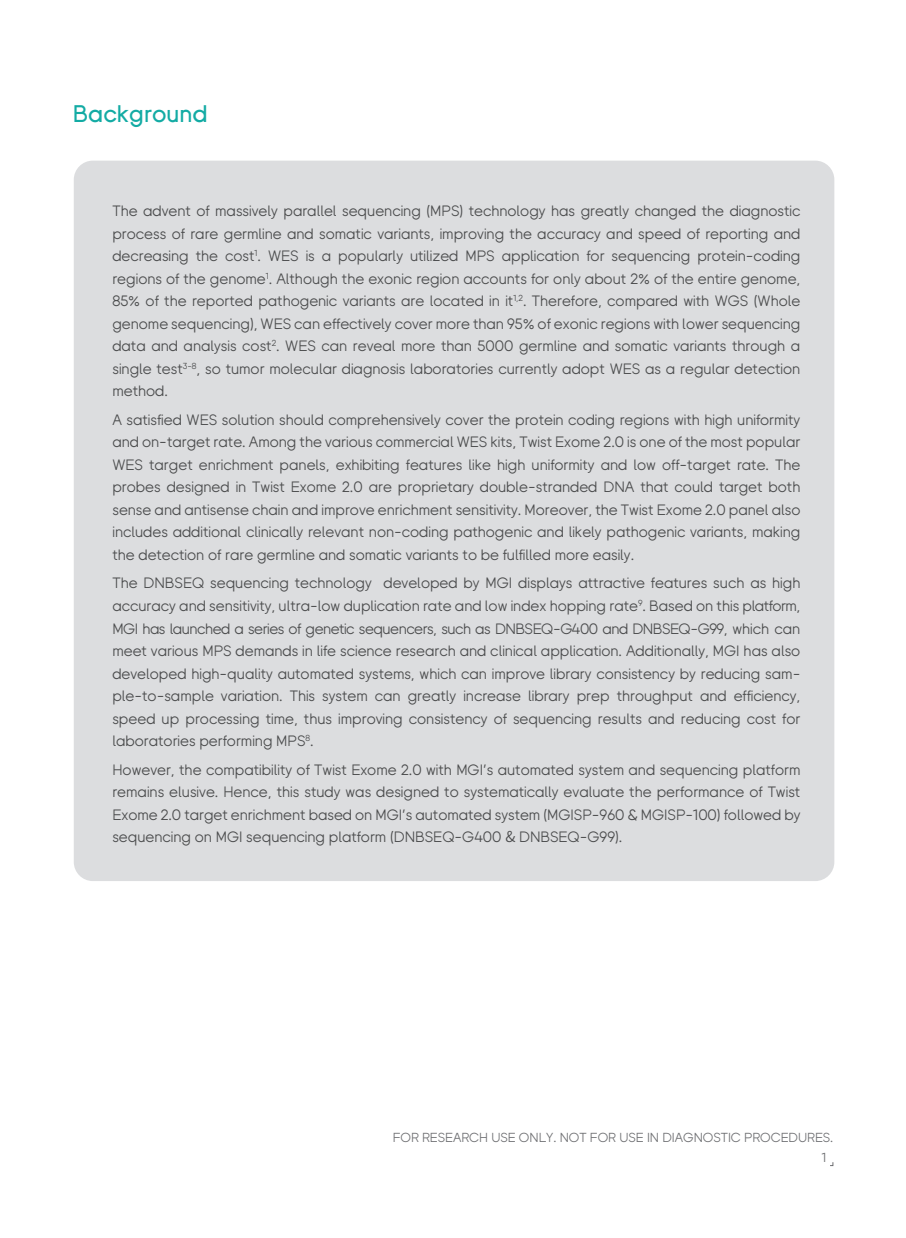
<style>
.page{position:relative;width:906px;height:1238px;background:#fff}
.page>*{position:absolute;margin:0;border:0;box-sizing:border-box;transform-origin:0 0}
.t1{font:500 24px "BGI";letter-spacing:.005em;color:#13aba4}
.t2{font:15px/22.5px "BGI";color:#4b4c4d;text-align:justify}
.t3{font:13.05px "BGI";color:#6d6e71}
.s1{font-family:"Source Han Sans CN"}
</style>
<div class="page">
<div style="left:74px;top:161px;width:760px;height:720px;background:#dcdddf;border-radius:19px"></div>
<h1 class="t1" style="left:73px;top:102px;width:136px">Background</h1>
<p class="t2" style="left:112px;top:201px;width:689px">The advent of massively parallel sequencing (MPS) technology has greatly changed the diagnostic process of rare germline and somatic variants, improving the accuracy and speed of reporting and decreasing the cost<sup>1</sup>. WES is a popularly utilized MPS application for sequencing protein-coding regions of the genome<sup>1</sup>. Although the exonic region accounts for only about 2% of the entire genome, 85% of the reported pathogenic variants are located in it<sup>1,2</sup>. Therefore, compared with WGS (Whole genome sequencing), WES can effectively cover more than 95% of exonic regions with lower sequencing data and analysis cost<sup>2</sup>. WES can reveal more than 5000 germline and somatic variants through a single test<sup>3-8</sup>, so tumor molecular diagnosis laboratories currently adopt WES as a regular detection method.</p>
<p class="t2" style="left:112px;top:409px;width:689px">A satisfied WES solution should comprehensively cover the protein coding regions with high uniformity and on-target rate. Among the various commercial WES kits, Twist Exome 2.0 is one of the most popular WES target enrichment panels, exhibiting features like high uniformity and low off-target rate. The probes designed in Twist Exome 2.0 are proprietary double-stranded DNA that could target both sense and antisense chain and improve enrichment sensitivity. Moreover, the Twist Exome 2.0 panel also includes additional clinically relevant non-coding pathogenic and likely pathogenic variants, making the detection of rare germline and somatic variants to be fulfilled more easily.</p>
<p class="t2" style="left:112px;top:573px;width:689px">The DNBSEQ sequencing technology developed by MGI displays attractive features such as high accuracy and sensitivity, ultra-low duplication rate and low index hopping rate<sup>9</sup>. Based on this platform, MGI has launched a series of genetic sequencers, such as DNBSEQ-G400 and DNBSEQ-G99, which can meet various MPS demands in life science research and clinical application. Additionally, MGI has also developed high-quality automated systems, which can improve library consistency by reducing sam&shy;ple-to-sample variation. This system can greatly increase library prep throughput and efficiency, speed up processing time, thus improving consistency of sequencing results and reducing cost for laboratories performing MPS<sup>8</sup>.</p>
<p class="t2" style="left:112px;top:759px;width:689px">However, the compatibility of Twist Exome 2.0 with MGI’s automated system and sequencing platform remains elusive. Hence, this study was designed to systematically evaluate the performance of Twist Exome 2.0 target enrichment based on MGI’s automated system (MGISP-960 &amp; MGISP-100) followed by sequencing on MGI sequencing platform (DNBSEQ-G400 <span class="s1">&amp;</span> DNBSEQ-G99).</p>
<p class="t3" style="left:393px;top:1131px;width:442px">FOR RESEARCH USE ONLY. NOT FOR USE IN DIAGNOSTIC PROCEDURES.</p>
<p class="t3" style="left:822px;top:1151px;width:6px">1</p>
</div>
